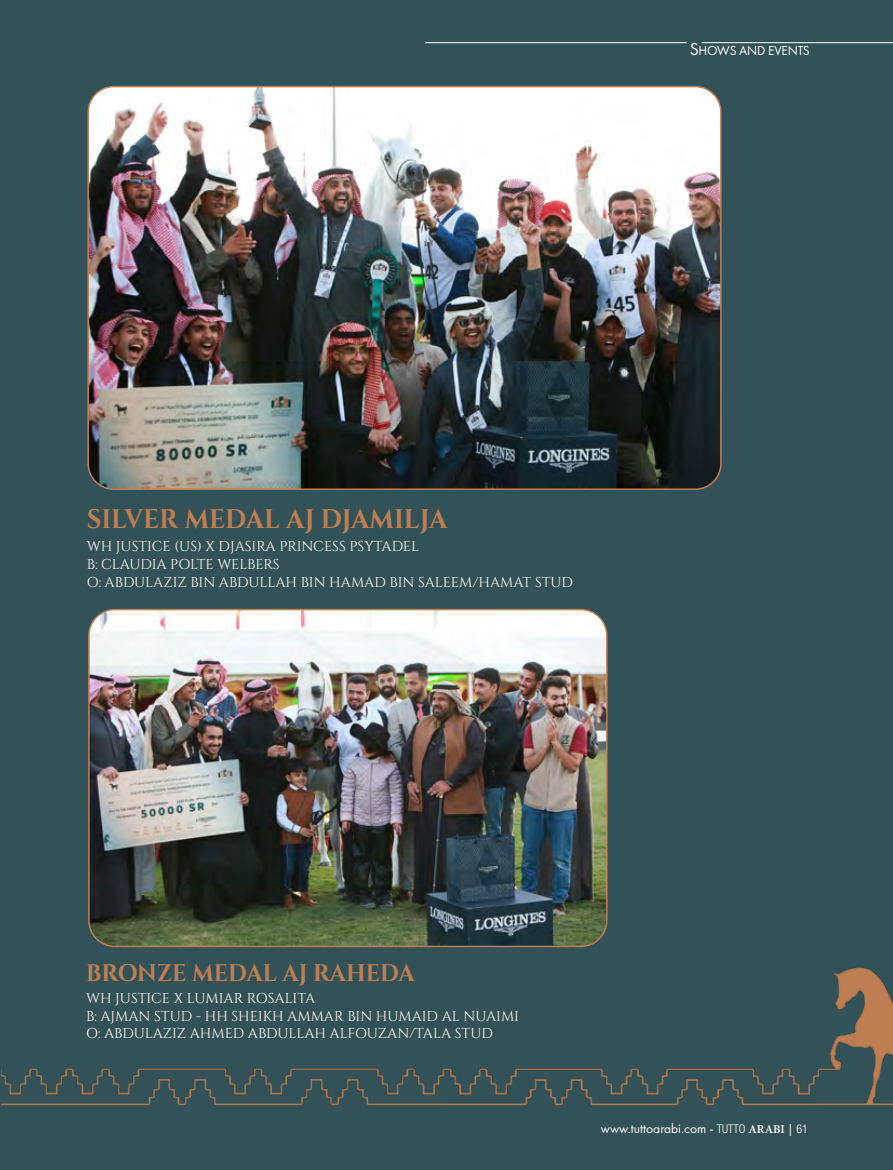
<style>
.page{position:relative;width:893px;height:1170px;background:#fff}
.page>*{position:absolute;margin:0;border:0;box-sizing:border-box;transform-origin:0 0}
.t1{font:700 27px "Cinzel";color:#be7e52;scale:.95 1}
.t2{font:700 24px "Cinzel";letter-spacing:-.005em;color:#be7e52;scale:.95 1}
.t3{font:14.25px/18px "Cinzel";color:#fff}
.t4{font:13.5px "Futura PT";color:#fff}
.s1{font-size:18px}
.s2{font-family:"Helvetica Neue LT Std";font-weight:300;font-stretch:condensed;font-size:12px}
.s3{font-family:"Minion Pro";font-weight:600;font-size:12px}
.s4{font-size:12px}
</style>
<div class="page">
<div style="left:0;top:0;width:893px;height:1169px;background:#335257"></div>
<hr style="left:702px;top:42px;width:191px;height:1px;background:#fff">
<hr style="left:425px;top:42px;width:262px;height:1px;background:#fff">
<img style="left:1px;top:946px;width:892px;height:160px">
<img style="left:91px;top:611px;width:514px;height:334px">
<div style="left:88px;top:608px;width:520px;height:339px;border:2px solid #be7e52;border-radius:26px"></div>
<img style="left:90px;top:89px;width:629px;height:398px">
<div style="left:87px;top:86px;width:635px;height:404px;border:2px solid #be7e52;border-radius:26px"></div>
<p class="t4" style="left:690px;top:43px;width:121px"><span class="s1">S</span>HOWS AND EVENTS</p>
<h1 class="t1" style="left:87px;top:502px;width:381px">SILVER MEDAL AJ DJAMILJA</h1>
<p class="t3" style="left:87px;top:536px;width:488px">WH JUSTICE (US) X DJASIRA PRINCESS PSYTADEL<br>B: CLAUDIA POLTE WELBERS<br>O: ABDULAZIZ BIN ABDULLAH BIN HAMAD BIN SALEEM/HAMAT STUD</p>
<h2 class="t2" style="left:86px;top:958px;width:347px">BRONZE MEDAL AJ RAHEDA</h2>
<p class="t3" style="left:86px;top:989px;width:434px;line-height:17.1px">WH JUSTICE X LUMIAR ROSALITA<br>B: AJMAN STUD - HH SHEIKH AMMAR BIN HUMAID AL NUAIMI<br>O: ABDULAZIZ AHMED ABDULLAH ALFOUZAN/TALA STUD</p>
<p class="t4" style="left:601px;top:1119px;width:209px">www.tuttoarabi.com - <span class="s2">TUTTO</span> <span class="s3">ARABI</span> <span class="s4">|</span> <span class="s2">61</span></p>
</div>
